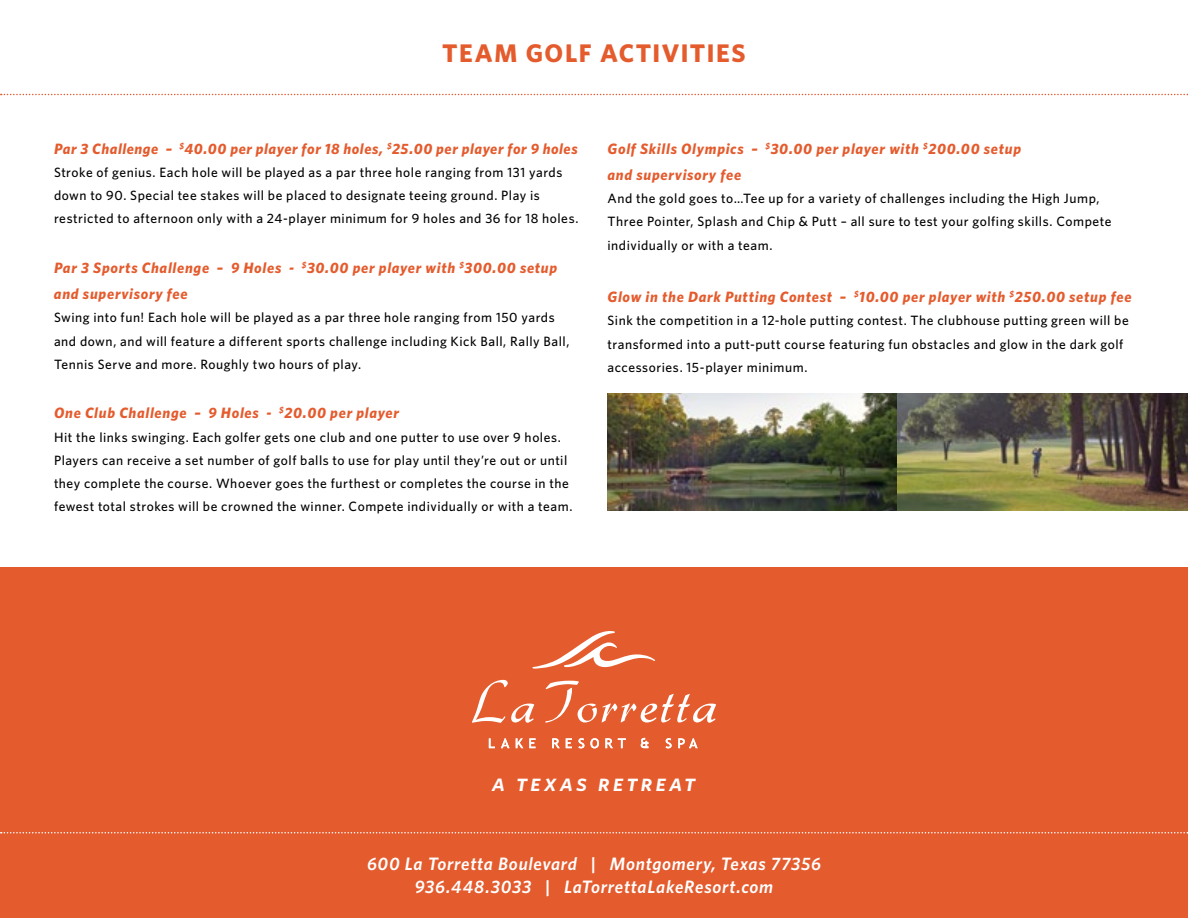
<style>
.page{position:relative;width:1188px;height:918px;background:#fff}
.page>*{position:absolute;margin:0;border:0;box-sizing:border-box;transform-origin:0 0}
.t1{font:25.5px "Whitney HTF Bold SC";letter-spacing:.06em;color:#e45b2d}
.t2{font:24px "Whitney HTF Semi Bold Italic SC";letter-spacing:.13em;color:#fff}
.t3{font:italic 600 18px/23.1px "Whitney HTF";letter-spacing:.04em;color:#fff;text-align:center}
.t4{font:italic 700 15px/26.2px "Whitney HTF";letter-spacing:.045em;color:#e45b2d}
.t5{font:500 13.5px/23.2px "Whitney HTF";letter-spacing:.04em;color:#000}
</style>
<div class="page">
<div style="left:0;top:568px;width:1188px;height:350px;background:#e45b2d"></div>
<svg style="left:532px;top:631px;width:124px;height:38px"></svg>
<svg style="left:472px;top:680px;width:62px;height:43px"></svg>
<svg style="left:545px;top:681px;width:171px;height:42px"></svg>
<svg style="left:489px;top:738px;width:6px;height:10px"></svg>
<svg style="left:501px;top:738px;width:8px;height:10px"></svg>
<svg style="left:516px;top:738px;width:7px;height:10px"></svg>
<svg style="left:529px;top:738px;width:7px;height:10px"></svg>
<svg style="left:552px;top:738px;width:8px;height:10px"></svg>
<svg style="left:566px;top:738px;width:6px;height:10px"></svg>
<svg style="left:578px;top:738px;width:6px;height:10px"></svg>
<svg style="left:590px;top:738px;width:9px;height:10px"></svg>
<svg style="left:605px;top:738px;width:21px;height:10px"></svg>
<svg style="left:641px;top:738px;width:7px;height:10px"></svg>
<svg style="left:666px;top:738px;width:6px;height:10px"></svg>
<svg style="left:678px;top:738px;width:20px;height:10px"></svg>
<svg style="left:1px;top:94px;width:1187px;height:1px"></svg>
<svg style="left:1px;top:832px;width:1187px;height:1px"></svg>
<img style="left:608px;top:393px;width:580px;height:118px">
<h1 class="t1" style="left:442px;top:38px;width:305px">TEAM GOLF ACTIVITIES</h1>
<p class="t4" style="left:54px;top:135px;width:525px">Par 3 Challenge – <sup>$</sup>40.00 per player for 18 holes, <sup>$</sup>25.00 per player for 9 holes</p>
<p class="t5" style="left:54px;top:160px;width:526px">Stroke of genius. Each hole will be played as a par three hole ranging from 131 yards down to 90. Special tee stakes will be placed to designate teeing ground. Play is restricted to afternoon only with a 24-player minimum for 9 holes and 36 for 18 holes.</p>
<p class="t4" style="left:54px;top:254px;width:505px">Par 3 Sports Challenge – 9 Holes - <sup>$</sup>30.00 per player with <sup>$</sup>300.00 setup and supervisory fee</p>
<p class="t5" style="left:54px;top:306px;width:517px">Swing into fun! Each hole will be played as a par three hole ranging from 150 yards and down, and will feature a different sports challenge including Kick Ball, Rally Ball,<br>Tennis Serve and more. Roughly two hours of play.</p>
<p class="t4" style="left:54px;top:400px;width:347px">One Club Challenge – 9 Holes - <sup>$</sup>20.00 per player</p>
<p class="t5" style="left:54px;top:425px;width:520px">Hit the links swinging. Each golfer gets one club and one putter to use over 9 holes.<br>Players can receive a set number of golf balls to use for play until they’re out or until they complete the course. Whoever goes the furthest or completes the course in the fewest total strokes will be crowned the winner. Compete individually or with a team.</p>
<p class="t4" style="left:608px;top:135px;width:415px">Golf Skills Olympics – <sup>$</sup>30.00 per player with <sup>$</sup>200.00 setup and supervisory fee</p>
<p class="t5" style="left:608px;top:187px;width:505px">And the gold goes to…Tee up for a variety of challenges including the High Jump,<br>Three Pointer, Splash and Chip &amp; Putt – all sure to test your golfing skills. Compete individually or with a team.</p>
<p class="t4" style="left:608px;top:284px;width:526px">Glow in the Dark Putting Contest – <sup>$</sup>10.00 per player with <sup>$</sup>250.00 setup fee</p>
<p class="t5" style="left:608px;top:309px;width:523px">Sink the competition in a 12-hole putting contest. The clubhouse putting green will be transformed into a putt-putt course featuring fun obstacles and glow in the dark golf accessories. 15-player minimum.</p>
<h2 class="t2" style="left:492px;top:768px;width:205px">a texas retreat</h2>
<h3 class="t3" style="left:367px;top:851px;width:455px">600 La Torretta Boulevard | Montgomery, Texas 77356<br>936.448.3033 | LaTorrettaLakeResort.com</h3>
</div>
